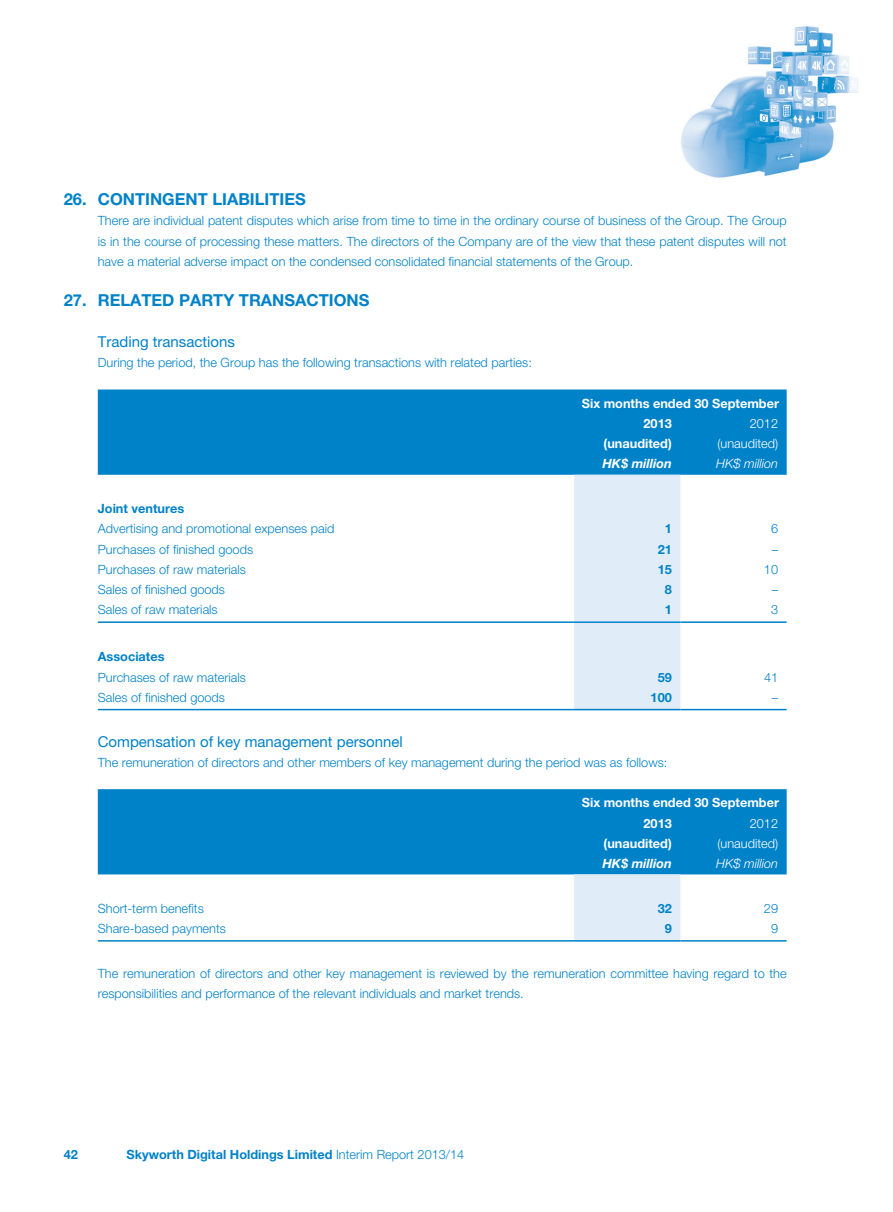
<style>
.page{position:relative;width:893px;height:1212px;background:#fff}
.page>*{position:absolute;margin:0;border:0;box-sizing:border-box;transform-origin:0 0}
.t1{font:700 16.5px "Helvetica Neue LT Std";color:#0082c8}
.t2{font:15px "Helvetica Neue LT Std";color:#0082c8}
.t3{font:300 12.75px/20.2px "Helvetica Neue LT Std";color:#0082c8;text-align:justify}
.t4{font:700 12.75px "Helvetica Neue LT Std";color:#0082c8}
.t5{font:700 12.75px/20.2px "Helvetica Neue LT Std";color:#fff}
.t6{font:300 12.75px "Helvetica Neue LT Std";color:#fff}
.t7{font:italic 700 12.75px "Helvetica Neue LT Std";color:#fff}
.t8{font:italic 300 12.75px "Helvetica Neue LT Std";color:#fff}
.s1{font-weight:300}
</style>
<div class="page">
<img style="left:97px;top:26px;width:761px;height:916px">
<div style="left:98px;top:389px;width:689px;height:86px;background:#0082c8"></div>
<div style="left:574px;top:475px;width:106px;height:234px;background:#e0ecf7"></div>
<hr style="left:98px;top:621px;width:476px;height:2px;background:#0082c8">
<hr style="left:574px;top:621px;width:106px;height:2px;background:#0082c8">
<hr style="left:680px;top:621px;width:107px;height:2px;background:#0082c8">
<hr style="left:98px;top:709px;width:476px;height:1px;background:#0082c8">
<hr style="left:574px;top:709px;width:106px;height:1px;background:#0082c8">
<hr style="left:680px;top:709px;width:107px;height:1px;background:#0082c8">
<div style="left:98px;top:789px;width:689px;height:85px;background:#0082c8"></div>
<div style="left:574px;top:874px;width:106px;height:66px;background:#e0ecf7"></div>
<hr style="left:98px;top:940px;width:476px;height:1px;background:#0082c8">
<hr style="left:574px;top:940px;width:106px;height:1px;background:#0082c8">
<hr style="left:680px;top:940px;width:107px;height:1px;background:#0082c8">
<p class="t1" style="left:64px;top:189px;width:244px">26. CONTINGENT LIABILITIES</p>
<p class="t3" style="left:98px;top:210px;width:690px">There are individual patent disputes which arise from time to time in the ordinary course of business of the Group. The Group is in the course of processing these matters. The directors of the Company are of the view that these patent disputes will not have a material adverse impact on the condensed consolidated financial statements of the Group.</p>
<p class="t1" style="left:64px;top:290px;width:307px">27. RELATED PARTY TRANSACTIONS</p>
<p class="t2" style="left:98px;top:333px;width:139px">Trading transactions</p>
<p class="t3" style="left:98px;top:352px;width:436px">During the period, the Group has the following transactions with related parties:</p>
<p class="t5" style="left:643px;top:393px;width:137px;text-indent:-62px">Six months ended 30 September<br>2013</p>
<p class="t6" style="left:750px;top:415px;width:30px">2012</p>
<p class="t5" style="left:604px;top:433px;width:70px">(unaudited)</p>
<p class="t6" style="left:717px;top:436px;width:62px">(unaudited)</p>
<p class="t7" style="left:602px;top:456px;width:71px">HK$ million</p>
<p class="t8" style="left:716px;top:456px;width:63px">HK$ million</p>
<p class="t4" style="left:98px;top:501px;width:88px">Joint ventures</p>
<p class="t3" style="left:98px;top:518px;width:238px">Advertising and promotional expenses paid</p>
<p class="t4" style="left:665px;top:521px;width:9px">1</p>
<p class="t3" style="left:771px;top:518px;width:9px">6</p>
<p class="t3" style="left:98px;top:539px;width:157px">Purchases of finished goods</p>
<p class="t4" style="left:658px;top:541px;width:16px">21</p>
<p class="t3" style="left:772px;top:539px;width:8px">–</p>
<p class="t3" style="left:98px;top:559px;width:150px">Purchases of raw materials</p>
<p class="t4" style="left:658px;top:561px;width:16px">15</p>
<p class="t3" style="left:764px;top:559px;width:16px">10</p>
<p class="t3" style="left:98px;top:579px;width:129px">Sales of finished goods</p>
<p class="t4" style="left:665px;top:582px;width:9px">8</p>
<p class="t3" style="left:772px;top:579px;width:8px">–</p>
<p class="t3" style="left:98px;top:599px;width:121px">Sales of raw materials</p>
<p class="t4" style="left:665px;top:602px;width:9px">1</p>
<p class="t3" style="left:771px;top:599px;width:9px">3</p>
<p class="t4" style="left:98px;top:649px;width:68px">Associates</p>
<p class="t3" style="left:98px;top:667px;width:150px">Purchases of raw materials</p>
<p class="t4" style="left:658px;top:669px;width:16px">59</p>
<p class="t3" style="left:764px;top:667px;width:16px">41</p>
<p class="t3" style="left:98px;top:687px;width:129px">Sales of finished goods</p>
<p class="t4" style="left:651px;top:689px;width:23px">100</p>
<p class="t3" style="left:772px;top:687px;width:8px">–</p>
<p class="t2" style="left:98px;top:732px;width:307px">Compensation of key management personnel</p>
<p class="t3" style="left:98px;top:752px;width:571px">The remuneration of directors and other members of key management during the period was as follows:</p>
<p class="t5" style="left:643px;top:792px;width:137px;text-indent:-62px">Six months ended 30 September<br>2013</p>
<p class="t6" style="left:750px;top:815px;width:30px">2012</p>
<p class="t5" style="left:604px;top:833px;width:70px">(unaudited)</p>
<p class="t6" style="left:717px;top:835px;width:62px">(unaudited)</p>
<p class="t7" style="left:602px;top:855px;width:71px">HK$ million</p>
<p class="t8" style="left:716px;top:856px;width:63px">HK$ million</p>
<p class="t3" style="left:98px;top:898px;width:108px">Short-term benefits</p>
<p class="t4" style="left:658px;top:900px;width:16px">32</p>
<p class="t3" style="left:764px;top:898px;width:16px">29</p>
<p class="t3" style="left:98px;top:918px;width:130px">Share-based payments</p>
<p class="t4" style="left:665px;top:920px;width:9px">9</p>
<p class="t3" style="left:771px;top:918px;width:9px">9</p>
<p class="t3" style="left:98px;top:963px;width:690px">The remuneration of directors and other key management is reviewed by the remuneration committee having regard to the responsibilities and performance of the relevant individuals and market trends.</p>
<p class="t4" style="left:64px;top:1146px;width:16px">42</p>
<p class="t4" style="left:126px;top:1146px;width:339px">Skyworth Digital Holdings Limited <span class="s1">Interim Report 2013/14</span></p>
</div>
